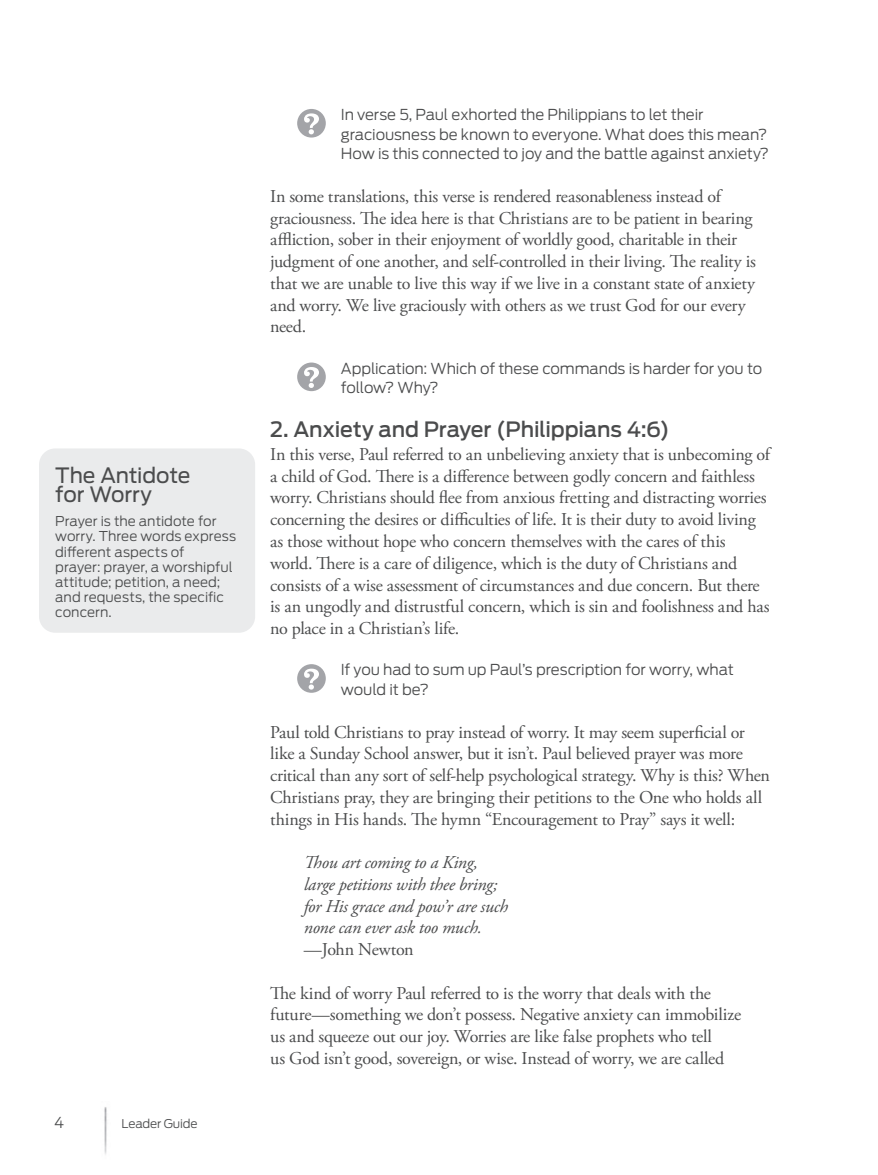
<style>
.page{position:relative;width:878px;height:1175px;background:#fff}
.page>*{position:absolute;margin:0;border:0;box-sizing:border-box;transform-origin:0 0}
.subhead1{font:500 21px "Antenna";letter-spacing:-.01em;color:#4b4c4d}
.subhead7_Other{font:21px/19.5px "Antenna";letter-spacing:-.005em;color:#4b4c4d}
.body_no_indent{font:18px/21.8px "Adobe Garamond Pro";letter-spacing:-.015em;color:#4b4c4d}
.body_no_indent-2{font:italic 18px "Adobe Garamond Pro";letter-spacing:-.015em;color:#4b4c4d}
.questions{font:300 15px/19.5px "Antenna";letter-spacing:-.01em;color:#4b4c4d}
.body4_Other{font:300 13.5px/15px "Antenna";letter-spacing:.005em;color:#4b4c4d}
.t1{font:300 12px "Antenna";letter-spacing:-.01em;color:#4b4c4d}
</style>
<div class="page">
<img style="left:104px;top:1107px;width:3px;height:48px">
<div style="left:39px;top:448px;width:216px;height:184px;background:#eaebec;border-radius:16px"></div>
<svg style="left:297px;top:109px;width:29px;height:29px"></svg>
<svg style="left:297px;top:362px;width:29px;height:29px"></svg>
<svg style="left:297px;top:664px;width:29px;height:29px"></svg>
<p class="subhead7_Other" style="left:55px;top:465px;width:136px">The Antidote for Worry</p>
<p class="body4_Other" style="left:55px;top:514px;width:182px">Prayer is the antidote for worry. Three words express different aspects of<br>prayer: prayer, a worshipful attitude; petition, a need; and requests, the specific concern.</p>
<p class="questions" style="left:54px;top:1112px;width:12px">4</p>
<p class="t1" style="left:122px;top:1116px;width:78px">Leader Guide</p>
<p class="questions" style="left:341px;top:105px;width:429px">In verse 5, Paul exhorted the Philippians to let their graciousness be known to everyone. What does this mean?<br>How is this connected to joy and the battle against anxiety?</p>
<p class="body_no_indent" style="left:270px;top:186px;width:487px">In some translations, this verse is rendered reasonableness instead of graciousness. The idea here is that Christians are to be patient in bearing affliction, sober in their enjoyment of worldly good, charitable in their judgment of one another, and self-controlled in their living. The reality is that we are unable to live this way if we live in a constant state of anxiety and worry. We live graciously with others as we trust God for our every need.</p>
<p class="questions" style="left:341px;top:358px;width:423px">Application: Which of these commands is harder for you to follow? Why?</p>
<p class="subhead1" style="left:270px;top:416px;width:401px">2. Anxiety and Prayer (Philippians 4:6)</p>
<p class="body_no_indent" style="left:270px;top:444px;width:501px">In this verse, Paul referred to an unbelieving anxiety that is unbecoming of a child of God. There is a difference between godly concern and faithless worry. Christians should flee from anxious fretting and distracting worries concerning the desires or difficulties of life. It is their duty to avoid living as those without hope who concern themselves with the cares of this world. There is a care of diligence, which is the duty of Christians and consists of a wise assessment of circumstances and due concern. But there is an ungodly and distrustful concern, which is sin and foolishness and has no place in a Christian’s life.</p>
<p class="questions" style="left:341px;top:660px;width:394px">If you had to sum up Paul’s prescription for worry, what would it be?</p>
<p class="body_no_indent" style="left:270px;top:721px;width:501px">Paul told Christians to pray instead of worry. It may seem superficial or like a Sunday School answer, but it isn’t. Paul believed prayer was more critical than any sort of self-help psychological strategy. Why is this? When Christians pray, they are bringing their petitions to the One who holds all things in His hands. The hymn “Encouragement to Pray” says it well:</p>
<p class="body_no_indent-2" style="left:304px;top:851px;width:175px">Thou art coming to a King,</p>
<p class="body_no_indent-2" style="left:304px;top:873px;width:195px">large petitions with thee bring;</p>
<p class="body_no_indent-2" style="left:304px;top:895px;width:206px">for His grace and pow’r are such</p>
<p class="body_no_indent-2" style="left:304px;top:916px;width:180px">none can ever ask too much.</p>
<p class="body_no_indent" style="left:304px;top:939px;width:111px">—John Newton</p>
<p class="body_no_indent" style="left:270px;top:982px;width:472px">The kind of worry Paul referred to is the worry that deals with the future—something we don’t possess. Negative anxiety can immobilize us and squeeze out our joy. Worries are like false prophets who tell<br>us God isn’t good, sovereign, or wise. Instead of worry, we are called</p>
</div>
